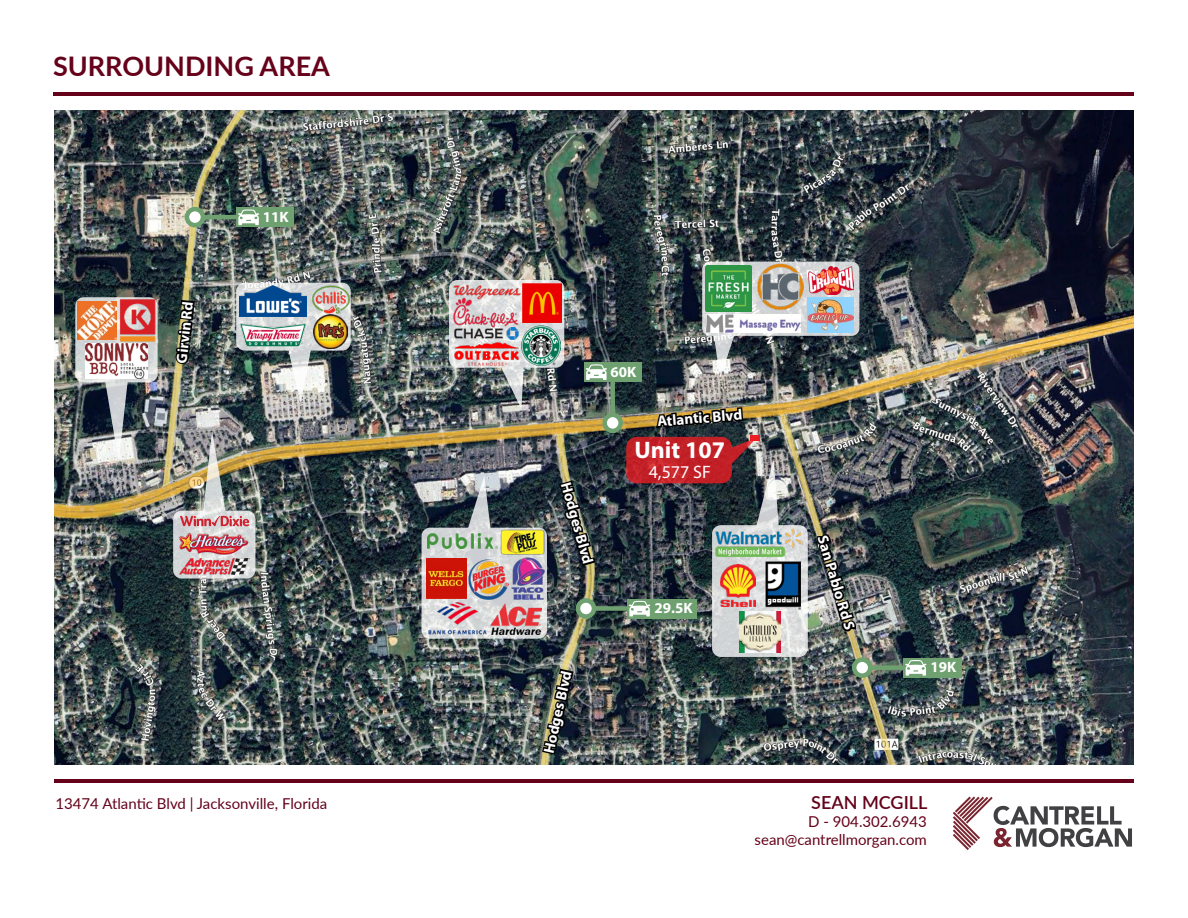
<style>
.page{position:relative;width:1188px;height:918px;background:#fff}
.page>*{position:absolute;margin:0;border:0;box-sizing:border-box;transform-origin:0 0}
.t1{font:700 27px "Lato";color:#65021a}
.t2{font:700 24px "Myriad Pro";color:#fff}
.t3{font:600 18px "Lato";color:#65021a}
.t4{font:18px "Myriad Pro";color:#fff}
.t5{font:15px/18px "Lato";color:#65021a;text-align:right}
.t6{font:700 15px "Myriad Pro";color:#fff}
</style>
<div class="page">
<hr style="left:53px;top:92px;width:1081px;height:4px;background:#65021a">
<hr style="left:54px;top:779px;width:1080px;height:3px;background:#65021a">
<svg style="left:953px;top:796px;width:179px;height:54px"></svg>
<img style="left:55px;top:110px;width:1078px;height:654px">
<img style="left:774px;top:517px;width:132px;height:247px">
<img style="left:55px;top:304px;width:1078px;height:213px">
<div style="left:594px;top:606px;width:33px;height:5px;background:#6ea070"></div>
<div style="left:627px;top:599px;width:69px;height:19px;background:#6ea070"></div>
<svg style="left:605px;top:415px;width:16px;height:16px"></svg>
<div style="left:602px;top:413px;width:21px;height:20px;border:4px solid #6ea070;border-radius:50%"></div>
<div style="left:610px;top:382px;width:5px;height:33px;background:#6ea070"></div>
<div style="left:584px;top:363px;width:58px;height:19px;background:#6ea070"></div>
<svg style="left:586px;top:364px;width:21px;height:16px"></svg>
<div style="left:854px;top:660px;width:16px;height:16px;background:#fff;border-radius:50%"></div>
<div style="left:852px;top:657px;width:20px;height:21px;border:4px solid #6ea070;border-radius:50%"></div>
<div style="left:870px;top:665px;width:33px;height:5px;background:#6ea070"></div>
<div style="left:903px;top:658px;width:58px;height:19px;background:#6ea070"></div>
<svg style="left:905px;top:660px;width:21px;height:16px"></svg>
<img style="left:629px;top:262px;width:230px;height:492px">
<img style="left:449px;top:280px;width:115px;height:129px">
<img style="left:422px;top:424px;width:180px;height:340px">
<img style="left:709px;top:521px;width:99px;height:43px">
<img style="left:721px;top:565px;width:35px;height:42px">
<img style="left:705px;top:265px;width:46px;height:46px">
<img style="left:765px;top:562px;width:35px;height:48px">
<div style="left:750px;top:435px;width:10px;height:6px;background:#ec1e24"></div>
<img style="left:754px;top:260px;width:54px;height:54px">
<img style="left:707px;top:314px;width:94px;height:18px">
<img style="left:522px;top:284px;width:39px;height:39px">
<img style="left:808px;top:266px;width:45px;height:29px">
<img style="left:808px;top:297px;width:46px;height:35px">
<img style="left:452px;top:301px;width:67px;height:26px">
<img style="left:521px;top:326px;width:40px;height:39px">
<img style="left:454px;top:328px;width:65px;height:39px">
<img style="left:452px;top:282px;width:69px;height:19px">
<img style="left:428px;top:533px;width:70px;height:15px">
<img style="left:469px;top:559px;width:18px;height:40px">
<img style="left:426px;top:601px;width:62px;height:35px">
<img style="left:491px;top:606px;width:50px;height:29px">
<img style="left:426px;top:558px;width:41px;height:41px">
<img style="left:501px;top:529px;width:43px;height:23px">
<img style="left:487px;top:552px;width:81px;height:54px">
<img style="left:351px;top:283px;width:4px;height:34px">
<img style="left:75px;top:110px;width:276px;height:469px">
<img style="left:180px;top:531px;width:68px;height:25px">
<img style="left:179px;top:558px;width:70px;height:17px">
<img style="left:78px;top:301px;width:38px;height:39px">
<img style="left:119px;top:299px;width:36px;height:43px">
<img style="left:85px;top:344px;width:62px;height:35px">
<svg style="left:626px;top:437px;width:106px;height:46px;background:#c32127"></svg>
<img style="left:740px;top:612px;width:40px;height:41px">
<h1 class="t1" style="left:53px;top:47px;width:278px">SURROUNDING AREA</h1>
<p class="t6" style="left:172px;top:362px;width:64px;rotate:-84deg">Girvin Rd</p>
<p class="t6" style="left:263px;top:207px;width:27px">11K</p>
<p class="t6" style="left:575px;top:480px;width:86px;rotate:74deg">Hodges Blvd</p>
<p class="t6" style="left:611px;top:362px;width:27px">60K</p>
<p class="t6" style="left:657px;top:412px;width:87px;rotate:-5deg">Atlantic Blvd</p>
<h2 class="t2" style="left:635px;top:434px;width:92px">Unit 107</h2>
<p class="t4" style="left:649px;top:460px;width:64px">4,577 SF</p>
<p class="t6" style="left:655px;top:599px;width:40px">29.5K</p>
<p class="t6" style="left:539px;top:751px;width:86px;rotate:-77deg">Hodges Blvd</p>
<p class="t6" style="left:832px;top:533px;width:100px;rotate:74deg">San Pablo Rd S</p>
<p class="t6" style="left:930px;top:658px;width:27px">19K</p>
<p class="t5" style="left:56px;top:794px;width:273px">13474 Atlantic Blvd | Jacksonville, Florida</p>
<p class="t3" style="left:811px;top:790px;width:118px">SEAN MCGILL</p>
<p class="t5" style="left:755px;top:812px;width:174px">D - 904.302.6943 sean@cantrellmorgan.com</p>
</div>
